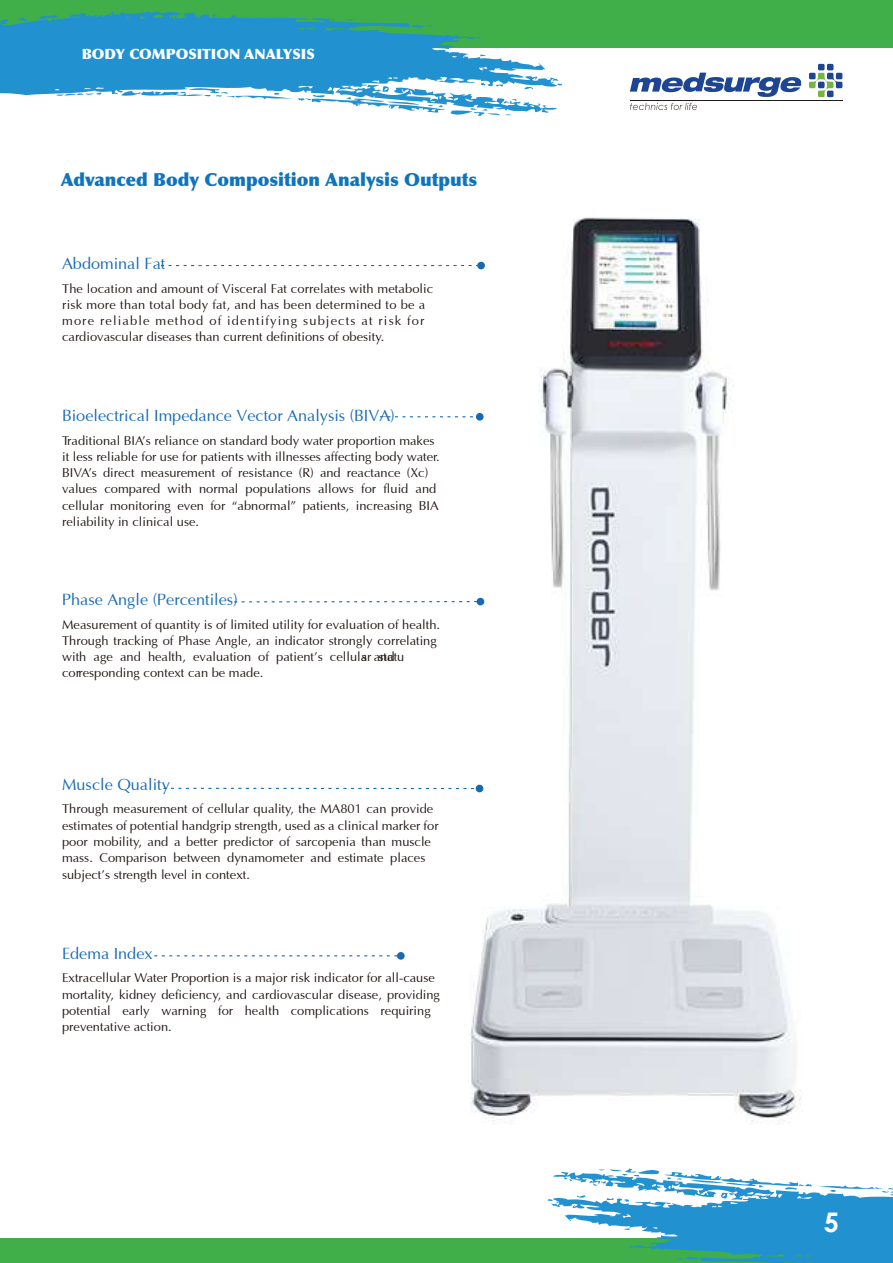
<style>
.page{position:relative;width:893px;height:1263px;background:#fff}
.page>*{position:absolute;margin:0;border:0;box-sizing:border-box;transform-origin:0 0}
.t1{font:700 27px "Century Gothic";color:#fff}
.t2{font:900 18px "Optima LT Std";color:#1074bc}
.t3{font:16.35px "Optima";color:#1769b4}
.t4{font:900 14.25px "Optima LT Std";color:#fff}
.t5{font:12.9px/16.4px "Optima";color:#201512}
</style>
<div class="page">
<div style="left:0;top:0;width:892px;height:48px;background:#40ae49"></div>
<div style="left:0;top:1239px;width:892px;height:24px;background:#40ae49"></div>
<svg style="left:809px;top:64px;width:33px;height:33px"></svg>
<svg style="left:630px;top:103px;width:67px;height:7px"></svg>
<svg style="left:630px;top:73px;width:171px;height:24px"></svg>
<svg style="left:0;top:11px;width:559px;height:102px;fill:#2291d0"></svg>
<svg style="left:211px;top:14px;width:7px;height:3px"></svg>
<svg style="left:410px;top:24px;width:23px;height:6px"></svg>
<svg style="left:480px;top:54px;width:6px;height:2px"></svg>
<svg style="left:121px;top:83px;width:395px;height:33px"></svg>
<svg style="left:548px;top:1168px;width:344px;height:95px"></svg>
<img style="left:425px;top:217px;width:376px;height:906px">
<svg style="left:380px;top:416px;width:96px;height:1px"></svg>
<div style="left:476px;top:413px;width:8px;height:8px;background:#1769b4;border-radius:50%"></div>
<svg style="left:161px;top:265px;width:316px;height:1px"></svg>
<div style="left:477px;top:262px;width:8px;height:7px;background:#1769b4;border-radius:50%"></div>
<svg style="left:163px;top:788px;width:313px;height:1px"></svg>
<div style="left:476px;top:785px;width:7px;height:7px;background:#1769b4;border-radius:50%"></div>
<svg style="left:234px;top:601px;width:243px;height:1px"></svg>
<div style="left:477px;top:598px;width:7px;height:7px;background:#1769b4;border-radius:50%"></div>
<svg style="left:154px;top:955px;width:243px;height:1px"></svg>
<div style="left:397px;top:952px;width:8px;height:8px;background:#1769b4;border-radius:50%"></div>
<p class="t4" style="left:82px;top:45px;width:235px">BODY COMPOSITION ANALYSIS</p>
<h2 class="t2" style="left:61px;top:169px;width:418px">Advanced Body Composition Analysis Outputs</h2>
<p class="t3" style="left:62px;top:256px;width:105px">Abdominal Fat</p>
<p class="t5" style="left:62px;top:281px;width:373px">The location and amount of Visceral Fat correlates with metabolic risk more than total body fat, and has been determined to be a more reliable method of identifying subjects at risk for cardiovascular diseases than current definitions of obesity.</p>
<p class="t3" style="left:62px;top:407px;width:334px">Bioelectrical Impedance Vector Analysis (BIVA)</p>
<p class="t5" style="left:62px;top:433px;width:379px">Traditional BIA’s reliance on standard body water proportion makes it less reliable for use for patients with illnesses affecting body water.<br>BIVA’s direct measurement of resistance (R) and reactance (Xc) values compared with normal populations allows for fluid and cellular monitoring even for “abnormal” patients, increasing BIA reliability in clinical use.</p>
<p class="t3" style="left:62px;top:592px;width:177px">Phase Angle (Percentiles)</p>
<p class="t5" style="left:62px;top:617px;width:380px">Measurement of quantity is of limited utility for evaluation of health.<br>Through tracking of Phase Angle, an indicator strongly correlating with age and health, evaluation of patient’s cellulars and</p>
<p class="t5" style="left:379px;top:649px;width:27px">statu</p>
<p class="t5" style="left:62px;top:665px;width:203px">corresponding context can be made.</p>
<p class="t3" style="left:62px;top:776px;width:109px">Muscle Quality</p>
<p class="t5" style="left:62px;top:801px;width:378px">Through measurement of cellular quality, the MA801 can provide estimates of potential handgrip strength, used as a clinical marker for poor mobility, and a better predictor of sarcopenia than muscle mass. Comparison between dynamometer and estimate places subject’s strength level in context.</p>
<p class="t3" style="left:62px;top:945px;width:92px">Edema Index</p>
<p class="t5" style="left:62px;top:970px;width:379px">Extracellular Water Proportion is a major risk indicator for all-cause mortality, kidney deficiency, and cardiovascular disease, providing potential early warning for health complications requiring preventative action.</p>
<h1 class="t1" style="left:824px;top:1202px;width:17px">5</h1>
</div>
